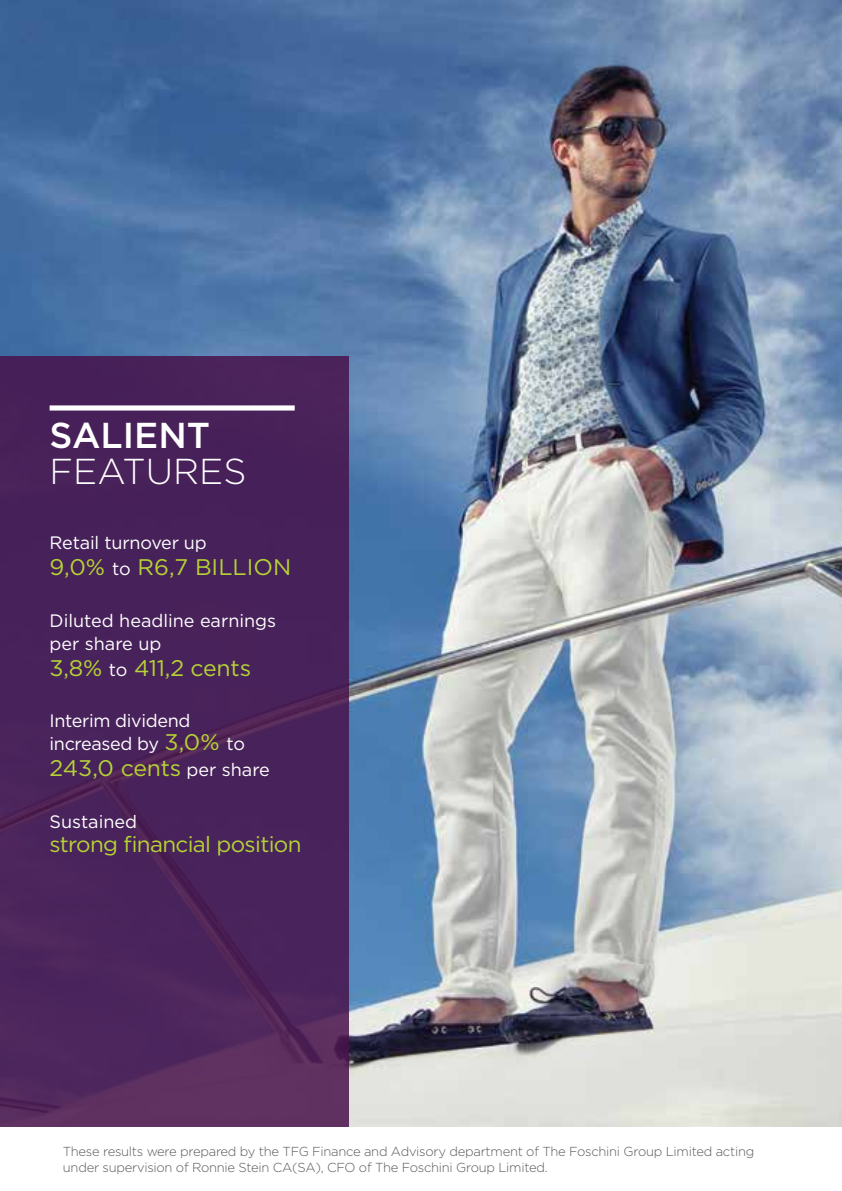
<style>
.page{position:relative;width:842px;height:1191px;background:#fff}
.page>*{position:absolute;margin:0;border:0;box-sizing:border-box;transform-origin:0 0}
.t1{font:300 36px "Gotham";color:#fff}
.t2{font:500 36px "Gotham";color:#fff}
.t3{font:22.6px "Gotham";letter-spacing:-.01em;color:#b5d334}
.t4{font:22px "Gotham";letter-spacing:-.03em;color:#b5d334}
.t5{font:18px/23.6px "Gotham";letter-spacing:-.01em;color:#fff}
.t6{font:300 13px/16px "Gotham";letter-spacing:-.02em;color:#58595b}
.s1{font-size:18px;color:#fff}
.s2{font-size:22.6px;color:#b5d334}
</style>
<div class="page">
<img style="left:0;top:0;width:842px;height:1126px">
<svg style="left:0;top:356px;width:349px;height:770px;background:#4a235a"></svg>
<div style="left:50px;top:405px;width:245px;height:5px;background:#fff"></div>
<h1 class="t2" style="left:50px;top:412px;width:73px">SALIENT</h1>
<h1 class="t1" style="left:50px;top:449px;width:198px">FEATURES</h1>
<h3 class="t5" style="left:50px;top:530px;width:159px">Retail turnover up</h3>
<h2 class="t3" style="left:50px;top:552px;width:243px">9,0% <span class="s1">to</span> R6,7 BILLION</h2>
<h3 class="t5" style="left:50px;top:608px;width:228px">Diluted headline earnings per share up</h3>
<h2 class="t3" style="left:50px;top:654px;width:203px">3,8% <span class="s1">to</span> 411,2 cents</h2>
<h3 class="t5" style="left:50px;top:708px;width:197px">Interim dividend increased by <span class="s2">3,0%</span> to</h3>
<h2 class="t3" style="left:50px;top:754px;width:222px">243,0 cents <span class="s1">per share</span></h2>
<h3 class="t5" style="left:50px;top:809px;width:89px">Sustained</h3>
<h3 class="t4" style="left:50px;top:830px;width:253px">strong financial position</h3>
<p class="t6" style="left:63px;top:1143px;width:693px">These results were prepared by the TFG Finance and Advisory department of The Foschini Group Limited acting under supervision of Ronnie Stein CA(SA), CFO of The Foschini Group Limited.</p>
</div>
